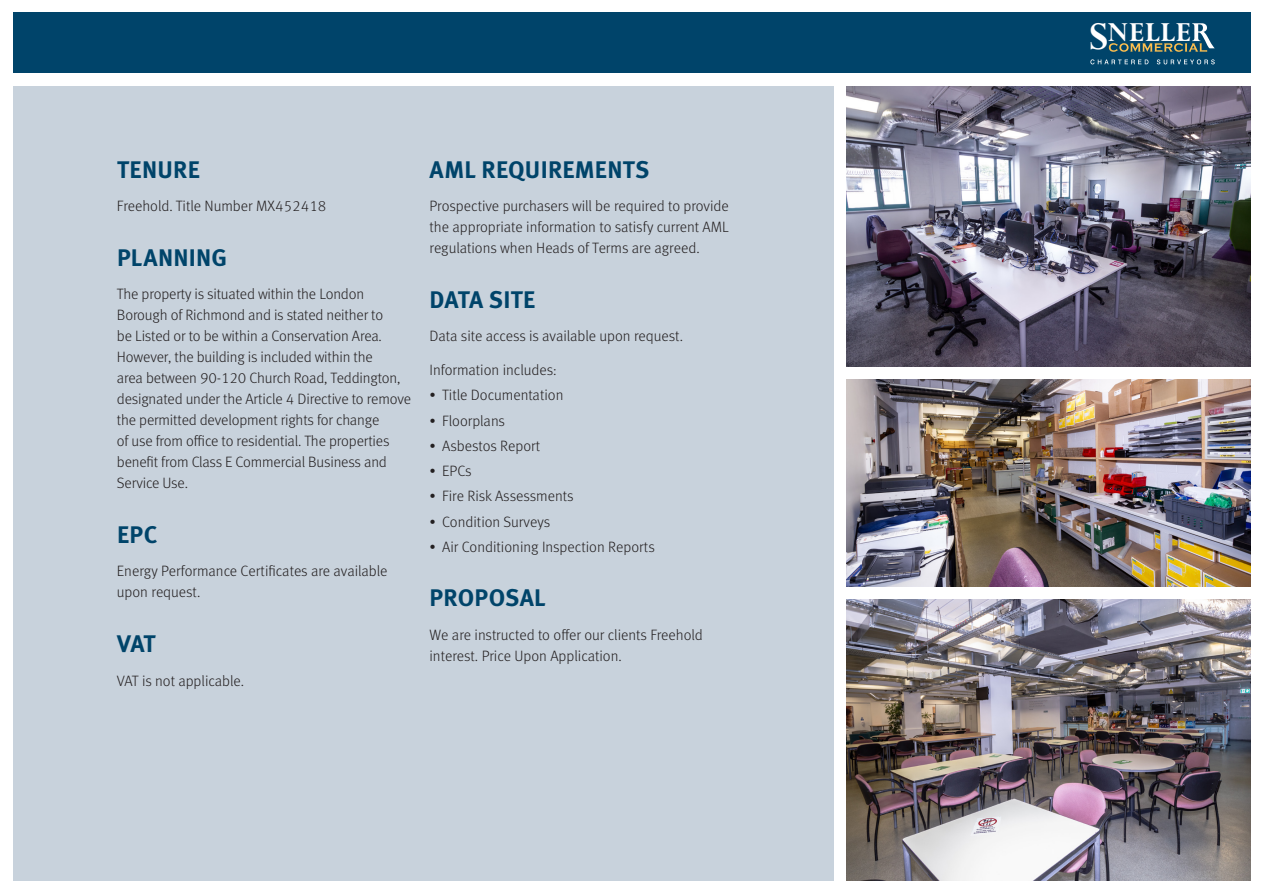
<style>
.page{position:relative;width:1263px;height:893px;background:#fff}
.page>*{position:absolute;margin:0;border:0;box-sizing:border-box;transform-origin:0 0}
.t1{font:700 30.6px "Lapidary 333 BT";letter-spacing:.015em;color:#fff;scale:.96 1}
.Subhead{font:700 24px "Meta Pro";letter-spacing:.01em;color:#00446a}
.Body{font:300 15px/21px "Meta Pro";letter-spacing:-.01em;color:#231f20}
.s1{font-size:43.65px}
</style>
<div class="page">
<div style="left:13px;top:86px;width:820px;height:794px;background:#c8d2dc"></div>
<img style="left:846px;top:600px;width:404px;height:280px">
<img style="left:846px;top:379px;width:404px;height:208px">
<img style="left:846px;top:86px;width:404px;height:281px">
<div style="left:13px;top:13px;width:1237px;height:60px;background:#00446a"></div>
<div style="left:1087px;top:58px;width:131px;height:8px;border:1px solid #00446a"></div>
<svg style="left:1090px;top:59px;width:58px;height:5px"></svg>
<svg style="left:1157px;top:59px;width:58px;height:5px"></svg>
<svg style="left:1109px;top:23px;width:106px;height:29px"></svg>
<p class="Subhead" style="left:117px;top:150px;width:84px">TENURE</p>
<p class="Body" style="left:117px;top:195px;width:211px">Freehold. Title Number MX452418</p>
<p class="Subhead" style="left:117px;top:239px;width:112px">PLANNING</p>
<p class="Body" style="left:117px;top:283px;width:296px">The property is situated within the London Borough of Richmond and is stated neither to<br>be Listed or to be within a Conservation Area.<br>However, the building is included within the<br>area between 90-120 Church Road, Teddington, designated under the Article 4 Directive to remove the permitted development rights for change<br>of use from office to residential. The properties benefit from Class E Commercial Business and Service Use.</p>
<p class="Subhead" style="left:117px;top:516px;width:42px">EPC</p>
<p class="Body" style="left:117px;top:560px;width:272px">Energy Performance Certificates are available upon request.</p>
<p class="Subhead" style="left:117px;top:625px;width:40px">VAT</p>
<p class="Body" style="left:117px;top:669px;width:129px">VAT is not applicable.</p>
<p class="Subhead" style="left:430px;top:150px;width:221px">AML REQUIREMENTS</p>
<p class="Body" style="left:429px;top:195px;width:301px;text-align:justify">Prospective purchasers will be required to provide the appropriate information to satisfy current AML regulations when Heads of Terms are agreed.</p>
<p class="Subhead" style="left:430px;top:281px;width:107px">DATA SITE</p>
<p class="Body" style="left:429px;top:325px;width:255px">Data site access is available upon request.</p>
<p class="Body" style="left:429px;top:359px;width:129px">Information includes:</p>
<p class="Body" style="left:429px;top:384px;width:135px">• Title Documentation</p>
<p class="Body" style="left:429px;top:409px;width:77px">• Floorplans</p>
<p class="Body" style="left:429px;top:434px;width:112px">• Asbestos Report</p>
<p class="Body" style="left:429px;top:460px;width:44px">• EPCs</p>
<p class="Body" style="left:429px;top:485px;width:146px">• Fire Risk Assessments</p>
<p class="Body" style="left:429px;top:510px;width:122px">• Condition Surveys</p>
<p class="Body" style="left:429px;top:535px;width:227px">• Air Conditioning Inspection Reports</p>
<p class="Subhead" style="left:430px;top:579px;width:118px">PROPOSAL</p>
<p class="Body" style="left:429px;top:624px;width:275px">We are instructed to offer our clients Freehold interest. Price Upon Application.</p>
<p class="t1" style="left:1088px;top:14px;width:109px"><span class="s1">S</span>NELLE</p>
</div>
